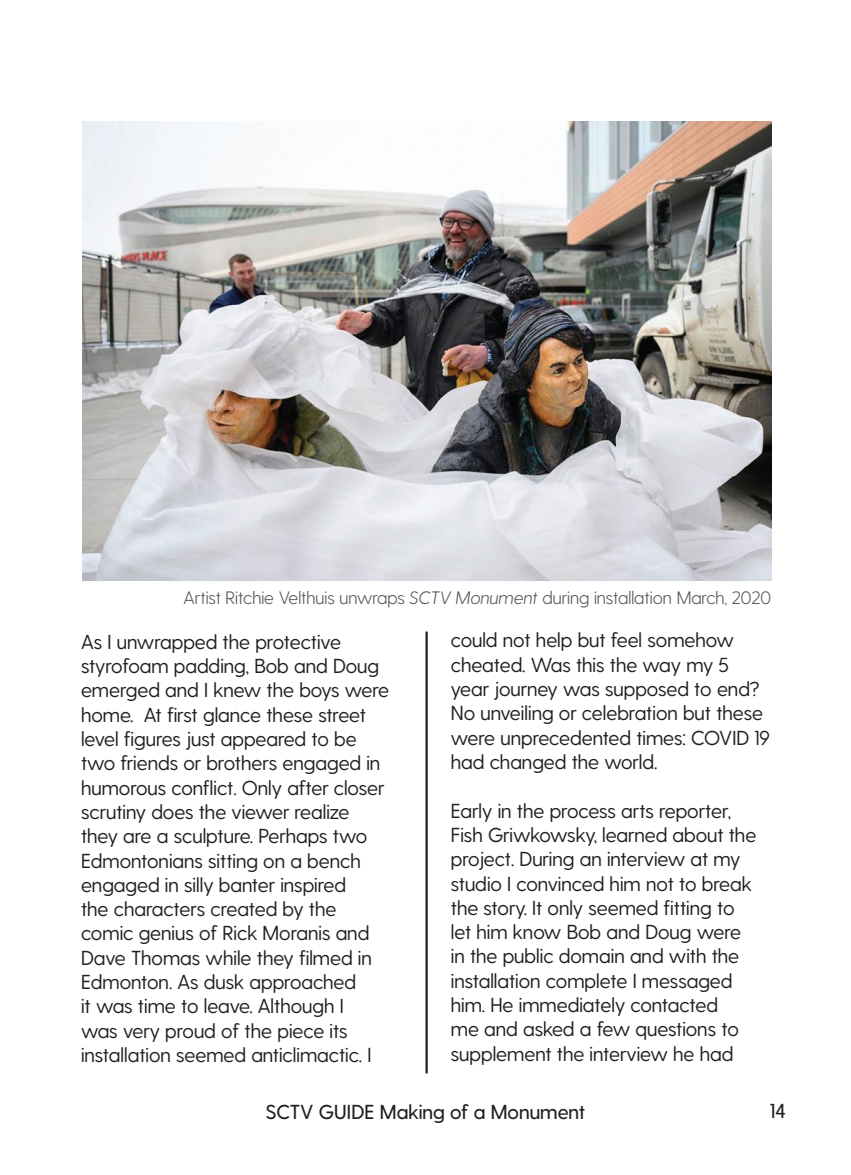
<style>
.page{position:relative;width:851px;height:1175px;background:#fff}
.page>*{position:absolute;margin:0;border:0;box-sizing:border-box;transform-origin:0 0}
.t1{font:20.25px/24.3px "Greycliff CF";color:#231f20}
.t2{font:500 20.25px "Greycliff CF";color:#231f20}
.photo_credits{font:300 18px "Greycliff CF";color:#57585a}
.s1{font-style:italic}
</style>
<div class="page">
<img style="left:82px;top:122px;width:689px;height:458px">
<hr style="left:425px;top:632px;width:3px;height:440px;background:#231f20">
<p class="photo_credits" style="left:184px;top:587px;width:589px">Artist Ritchie Velthuis unwraps <span class="s1">SCTV Monument</span> during installation March, 2020</p>
<p class="t1" style="left:81px;top:629px;width:309px">As I unwrapped the protective styrofoam padding, Bob and Doug emerged and I knew the boys were home. At first glance these street level figures just appeared to be two friends or brothers engaged in humorous conflict. Only after closer scrutiny does the viewer realize they are a sculpture. Perhaps two<br>Edmontonians sitting on a bench engaged in silly banter inspired<br>the characters created by the comic genius of Rick Moranis and<br>Dave Thomas while they filmed in<br>Edmonton. As dusk approached<br>it was time to leave. Although I<br>was very proud of the piece its installation seemed anticlimactic. I</p>
<p class="t1" style="left:451px;top:628px;width:320px">could not help but feel somehow cheated. Was this the way my 5 year journey was supposed to end?<br>No unveiling or celebration but these were unprecedented times: COVID 19 had changed the world.</p>
<p class="t1" style="left:451px;top:798px;width:307px">Early in the process arts reporter,<br>Fish Griwkowsky, learned about the project. During an interview at my studio I convinced him not to break the story. It only seemed fitting to let him know Bob and Doug were in the public domain and with the installation complete I messaged him. He immediately contacted<br>me and asked a few questions to supplement the interview he had</p>
<p class="t2" style="left:266px;top:1100px;width:321px">SCTV GUIDE Making of a Monument</p>
<p class="t2" style="left:770px;top:1099px;width:17px">14</p>
</div>
